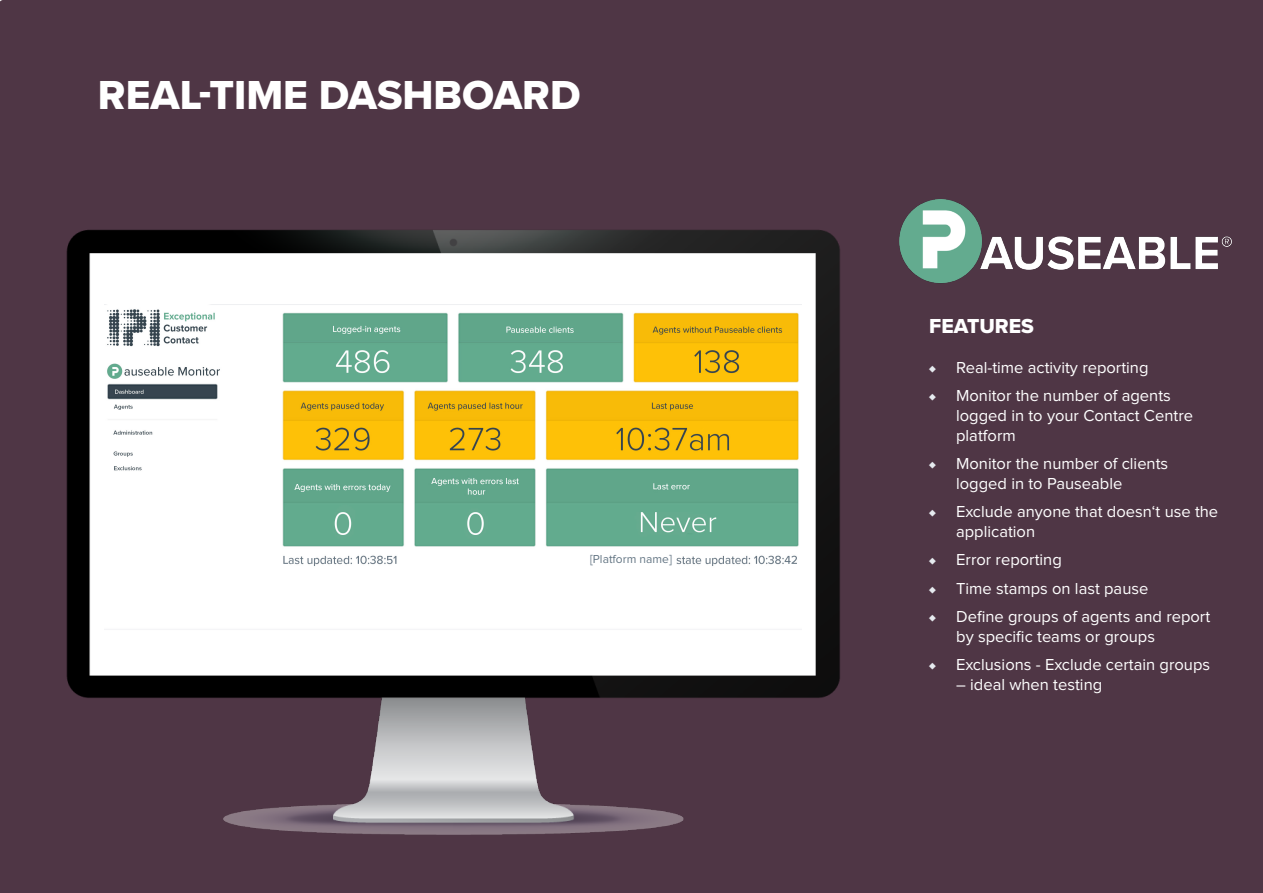
<style>
.page{position:relative;width:1263px;height:893px;background:#4f3645}
.page>*{position:absolute;margin:0;border:0;box-sizing:border-box;transform-origin:0 0}
.Front_Cover_title{font:42px "Proxima Nova Extrabld";color:#fff}
.Large_Bullet_Heading{font:21px "Proxima Nova Extrabld";color:#fff}
.t1{font:16.5px/19.8px "Proxima Nova";color:#fff}
.t2{font:12px "Proxima Nova";color:#647684}
.s1{font-size:13.5px;color:#e6ebef}
</style>
<div class="page">
<img style="left:38px;top:208px;width:829px;height:648px">
<img style="left:104px;top:304px;width:698px;height:345px">
<div style="left:625px;top:555px;width:48px;height:20px;background:#fff"></div>
<img style="left:899px;top:200px;width:337px;height:86px">
<div style="left:252px;top:635px;width:69px;height:10px;background:#fff"></div>
<p class="Front_Cover_title" style="left:98px;top:63px;width:484px">REAL-TIME DASHBOARD</p>
<p class="t2" style="left:590px;top:553px;width:83px">[Platform name]</p>
<p class="Large_Bullet_Heading" style="left:929px;top:311px;width:106px">FEATURES</p>
<p class="t1" style="left:929px;top:358px;width:221px"><span class="s1">♦</span> Real-time activity reporting</p>
<p class="t1" style="left:956px;top:386px;width:238px;text-indent:-27px"><span class="s1">♦</span> Monitor the number of agents logged in to your Contact Centre platform</p>
<p class="t1" style="left:956px;top:454px;width:214px;text-indent:-27px"><span class="s1">♦</span> Monitor the number of clients logged in to Pauseable</p>
<p class="t1" style="left:956px;top:502px;width:264px;text-indent:-27px"><span class="s1">♦</span> Exclude anyone that doesn‘t use the application</p>
<p class="t1" style="left:929px;top:550px;width:134px"><span class="s1">♦</span> Error reporting</p>
<p class="t1" style="left:929px;top:579px;width:221px"><span class="s1">♦</span> Time stamps on last pause</p>
<p class="t1" style="left:956px;top:607px;width:256px;text-indent:-27px"><span class="s1">♦</span> Define groups of agents and report by specific teams or groups</p>
<p class="t1" style="left:929px;top:655px;width:282px"><span class="s1">♦</span> Exclusions - Exclude certain groups</p>
<p class="t1" style="left:956px;top:675px;width:148px">– ideal when testing</p>
</div>
